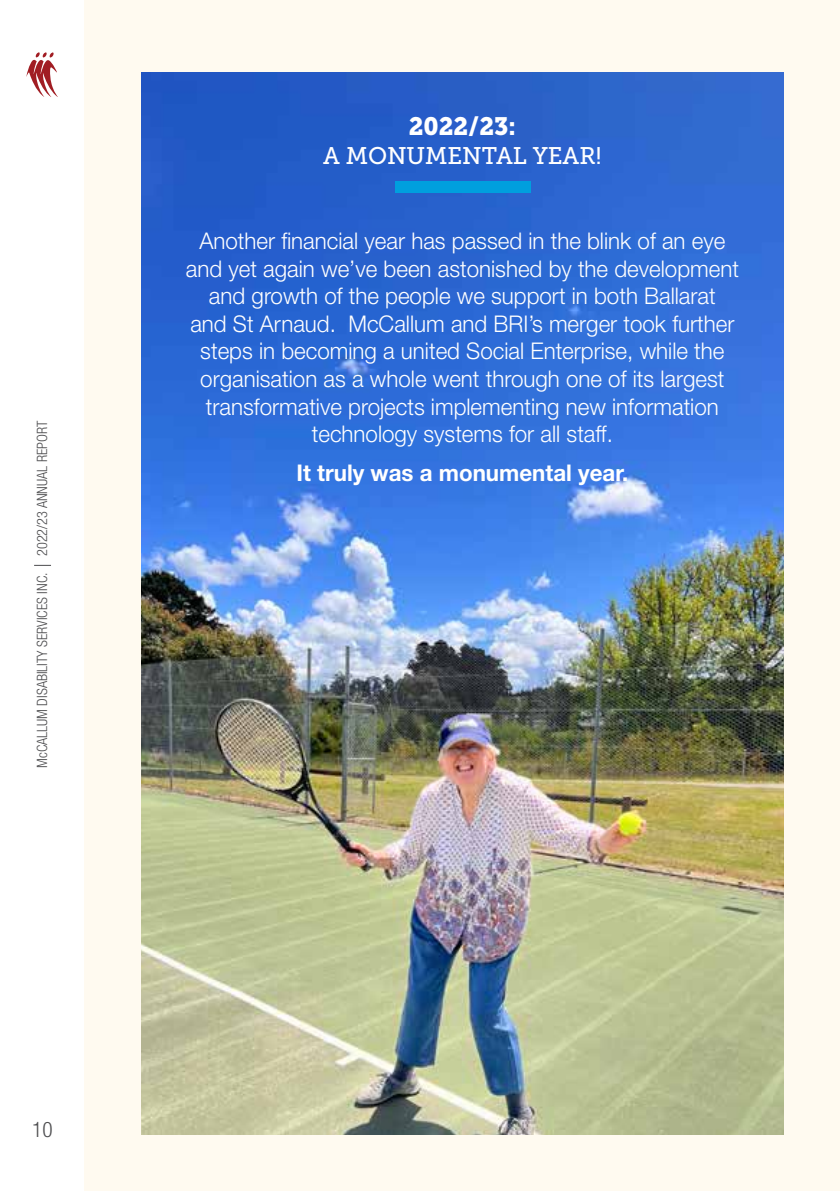
<style>
.page{position:relative;width:840px;height:1191px;background:#fff}
.page>*{position:absolute;margin:0;border:0;box-sizing:border-box;transform-origin:0 0}
.t1{font:25px "Museo Slab 900";color:#fff}
.t2{font:24px "Museo Slab 500";color:#fff}
.t3{font:300 23px/27.6px "Helvetica Neue LT Std";color:#fff;text-align:center}
.t4{font:700 23px "Helvetica Neue LT Std";color:#fff}
.t5{font:300 condensed 21.2px "Helvetica Neue LT Std";color:#4d4d4f}
.t6{font:300 condensed 14.2px "Helvetica Neue LT Std";color:#4d4d4f}
</style>
<div class="page">
<svg style="left:34px;top:565px;width:17px;height:1px"></svg>
<svg style="left:26px;top:52px;width:32px;height:45px"></svg>
<div style="left:84px;top:0;width:755px;height:1191px;background:#fffaf0"></div>
<img style="left:141px;top:72px;width:642px;height:1062px">
<div style="left:394px;top:182px;width:136px;height:11px;background:#009fde"></div>
<p class="t6" style="left:34px;top:768px;width:348px;rotate:-90deg">McCALLUM DISABILITY SERVICES INC. 2022/23 ANNUAL REPORT</p>
<p class="t1" style="left:408px;top:112px;width:109px">2022/23:</p>
<p class="t2" style="left:323px;top:142px;width:279px">A MONUMENTAL YEAR!</p>
<p class="t3" style="left:186px;top:226px;width:554px">Another financial year has passed in the blink of an eye and yet again we’ve been astonished by the development and growth of the people we support in both Ballarat<br>and St Arnaud. McCallum and BRI’s merger took further steps in becoming a united Social Enterprise, while the organisation as a whole went through one of its largest transformative projects implementing new information technology systems for all staff.</p>
<p class="t4" style="left:296px;top:459px;width:333px">It truly was a monumental year.</p>
<p class="t5" style="left:32px;top:1117px;width:22px">10</p>
</div>
